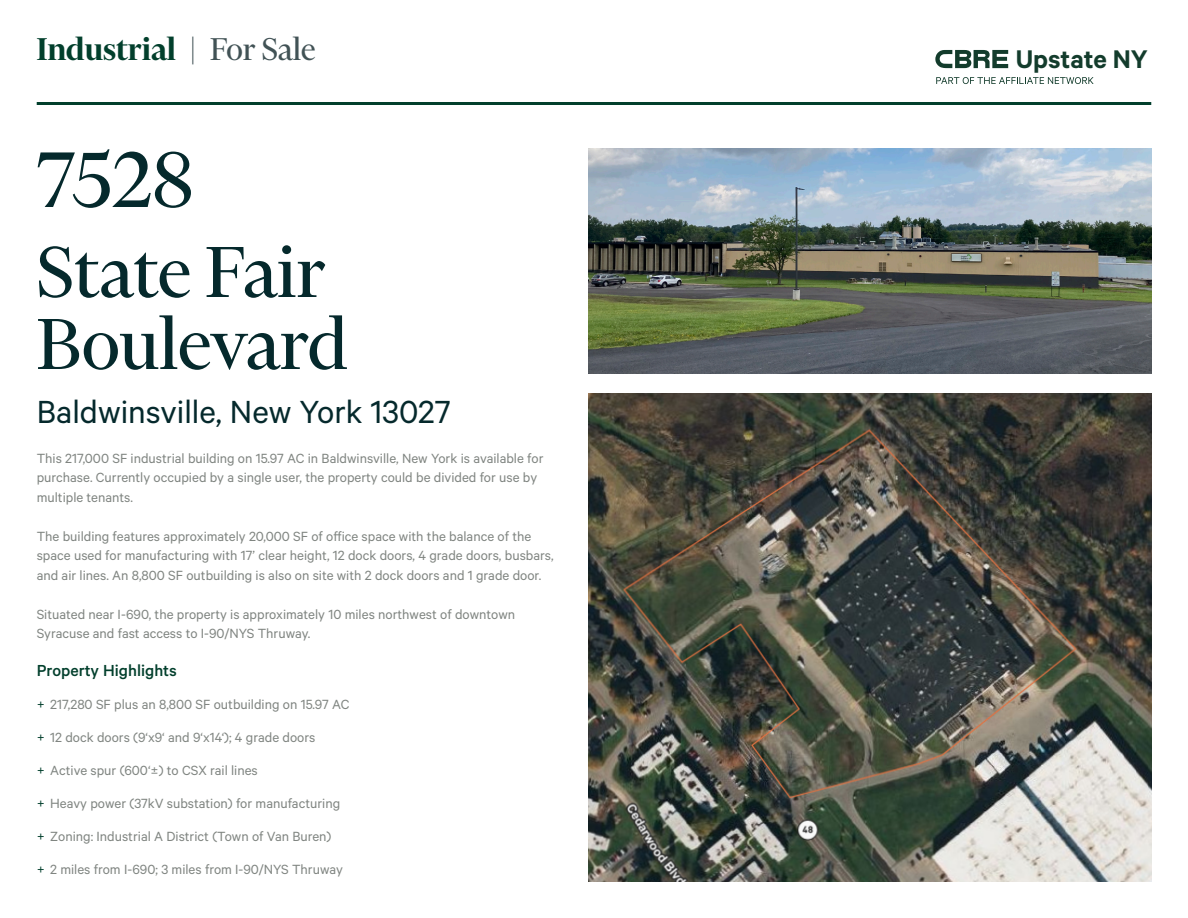
<style>
.page{position:relative;width:1188px;height:918px;background:#fff}
.page>*{position:absolute;margin:0;border:0;box-sizing:border-box;transform-origin:0 0}
.Heading_Large{font:90px "Financier Display";color:#05292c}
.Heading_Large-2{font:82.5px/72px "Financier Display";color:#05292c}
.Subheading_Large{font:36px "Calibre";color:#05292c}
.t1{font:600 36px "Financier Display";color:#023f2c}
.t2{font:600 28.8px "Calibre";color:#133c2c}
.Bullet_Heading{font:500 18px "Calibre";color:#023f2c}
.Body_Copy{font:15px/19.5px "Calibre";color:#808581}
.s1{font-weight:400;color:#415255}
.s2{color:#023f2c}
</style>
<div class="page">
<img style="left:588px;top:148px;width:563px;height:226px">
<hr style="left:37px;top:102px;width:1114px;height:3px;background:#023f2c">
<img style="left:588px;top:393px;width:563px;height:488px">
<svg style="left:935px;top:50px;width:73px;height:18px"></svg>
<svg style="left:936px;top:77px;width:158px;height:7px"></svg>
<p class="t1" style="left:37px;top:25px;width:280px">Industrial <span class="s1">| For Sale</span></p>
<p class="Heading_Large" style="left:37px;top:133px;width:159px">7528</p>
<p class="Heading_Large-2" style="left:37px;top:236px;width:313px">State Fair<br>Boulevard</p>
<p class="Subheading_Large" style="left:37px;top:391px;width:415px">Baldwinsville, New York 13027</p>
<p class="Body_Copy" style="left:37px;top:448px;width:508px">This 217,000 SF industrial building on 15.97 AC in Baldwinsville, New York is available for purchase. Currently occupied by a single user, the property could be divided for use by multiple tenants.</p>
<p class="Body_Copy" style="left:37px;top:526px;width:518px">The building features approximately 20,000 SF of office space with the balance of the space used for manufacturing with 17’ clear height, 12 dock doors, 4 grade doors, busbars, and air lines. An 8,800 SF outbuilding is also on site with 2 dock doors and 1 grade door.</p>
<p class="Body_Copy" style="left:37px;top:604px;width:480px">Situated near I-690, the property is approximately 10 miles northwest of downtown<br>Syracuse and fast access to I-90/NYS Thruway.</p>
<p class="Bullet_Heading" style="left:37px;top:660px;width:142px">Property Highlights</p>
<p class="Body_Copy" style="left:37px;top:694px;width:314px"><span class="s2">+</span> 217,280 SF plus an 8,800 SF outbuilding on 15.97 AC</p>
<p class="Body_Copy" style="left:37px;top:727px;width:280px"><span class="s2">+</span> 12 dock doors (9‘x9‘ and 9‘x14‘); 4 grade doors</p>
<p class="Body_Copy" style="left:37px;top:760px;width:223px"><span class="s2">+</span> Active spur (600‘±) to CSX rail lines</p>
<p class="Body_Copy" style="left:37px;top:793px;width:305px"><span class="s2">+</span> Heavy power (37kV substation) for manufacturing</p>
<p class="Body_Copy" style="left:37px;top:826px;width:296px"><span class="s2">+</span> Zoning: Industrial A District (Town of Van Buren)</p>
<p class="Body_Copy" style="left:37px;top:859px;width:308px"><span class="s2">+</span> 2 miles from I-690; 3 miles from I-90/NYS Thruway</p>
<p class="t2" style="left:1016px;top:42px;width:134px">Upstate NY</p>
</div>
